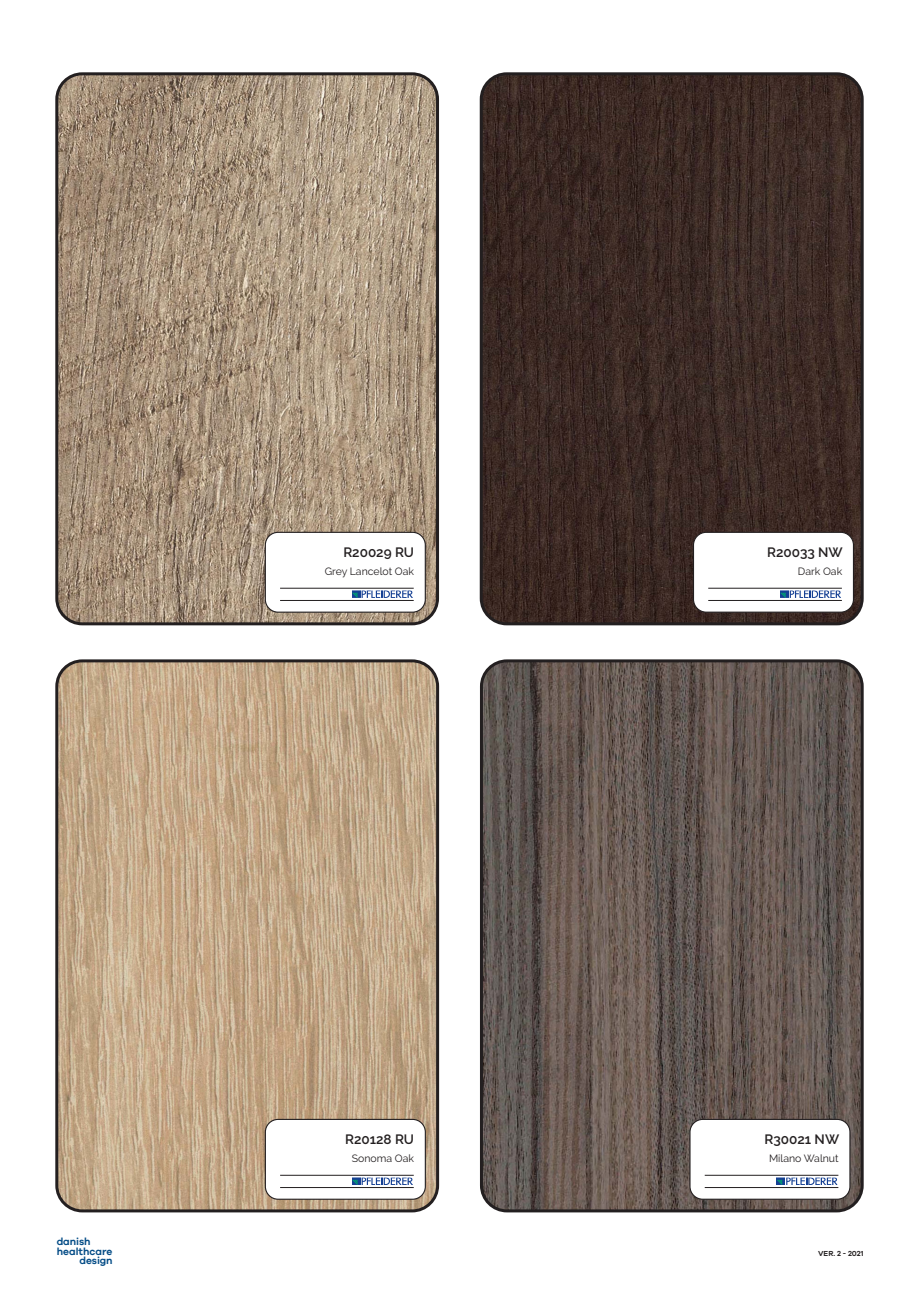
<style>
.page{position:relative;width:919px;height:1289px;background:#fff}
.page>*{position:absolute;margin:0;border:0;box-sizing:border-box;transform-origin:0 0}
.t1{font:600 13.5px "Raleway";color:#231f20}
.t2{font:10.5px "Raleway";color:#231f20}
.t3{font:600 10.35px "Galano Grotesque";letter-spacing:-.01em;color:#054d87}
.t4{font:600 7.5px "Galano Grotesque";color:#231f20}
</style>
<div class="page">
<img style="left:481px;top:663px;width:381px;height:547px">
<div style="left:480px;top:659px;width:383px;height:553px;border:3px solid #231f20;border-radius:26px"></div>
<div style="left:690px;top:1119px;width:159px;height:80px;background:#fff;border-radius:13px"></div>
<div style="left:689px;top:1118px;width:161px;height:81px;border:1px solid #231f20;border-radius:13px"></div>
<svg style="left:777px;top:1178px;width:59px;height:5px"></svg>
<div style="left:774px;top:1175px;width:65px;height:11px;border:2px solid #fff"></div>
<hr style="left:704px;top:1187px;width:134px;height:1px;background:#231f20">
<hr style="left:704px;top:1174px;width:134px;height:1px;background:#231f20">
<img style="left:483px;top:76px;width:379px;height:548px">
<div style="left:479px;top:72px;width:384px;height:553px;border:3px solid #231f20;border-radius:26px"></div>
<div style="left:693px;top:532px;width:160px;height:80px;background:#fff;border-radius:13px"></div>
<div style="left:693px;top:531px;width:161px;height:81px;border:1px solid #231f20;border-radius:13px"></div>
<svg style="left:780px;top:592px;width:59px;height:4px"></svg>
<div style="left:777px;top:589px;width:65px;height:10px;border:2px solid #fff"></div>
<hr style="left:708px;top:600px;width:133px;height:1px;background:#231f20">
<hr style="left:708px;top:588px;width:133px;height:1px;background:#231f20">
<img style="left:59px;top:76px;width:377px;height:548px">
<div style="left:55px;top:72px;width:384px;height:553px;border:3px solid #231f20;border-radius:26px"></div>
<div style="left:265px;top:532px;width:160px;height:80px;background:#fff;border-radius:13px"></div>
<div style="left:265px;top:531px;width:161px;height:81px;border:1px solid #231f20;border-radius:13px"></div>
<svg style="left:353px;top:592px;width:58px;height:4px"></svg>
<div style="left:350px;top:589px;width:64px;height:10px;border:2px solid #fff"></div>
<hr style="left:280px;top:600px;width:133px;height:1px;background:#231f20">
<hr style="left:280px;top:588px;width:133px;height:1px;background:#231f20">
<img style="left:59px;top:663px;width:377px;height:546px">
<div style="left:55px;top:659px;width:384px;height:553px;border:3px solid #231f20;border-radius:26px"></div>
<div style="left:265px;top:1119px;width:160px;height:80px;background:#fff;border-radius:13px"></div>
<div style="left:265px;top:1118px;width:161px;height:81px;border:1px solid #231f20;border-radius:13px"></div>
<svg style="left:353px;top:1178px;width:58px;height:5px"></svg>
<div style="left:350px;top:1175px;width:64px;height:11px;border:2px solid #fff"></div>
<hr style="left:280px;top:1187px;width:134px;height:1px;background:#231f20">
<hr style="left:280px;top:1174px;width:134px;height:1px;background:#231f20">
<p class="t1" style="left:343px;top:544px;width:72px">R20029 RU</p>
<p class="t2" style="left:325px;top:565px;width:91px">Grey Lancelot Oak</p>
<p class="t3" style="left:57px;top:1235px;width:35px">danish</p>
<p class="t3" style="left:57px;top:1244px;width:57px">healthcare</p>
<p class="t3" style="left:80px;top:1254px;width:35px">design</p>
<p class="t1" style="left:345px;top:1130px;width:70px">R20128 RU</p>
<p class="t2" style="left:352px;top:1152px;width:64px">Sonoma Oak</p>
<p class="t1" style="left:767px;top:544px;width:77px">R20033 NW</p>
<p class="t2" style="left:797px;top:565px;width:46px">Dark Oak</p>
<p class="t1" style="left:764px;top:1130px;width:76px">R30021 NW</p>
<p class="t2" style="left:769px;top:1152px;width:71px">Milano Walnut</p>
<p class="t4" style="left:818px;top:1248px;width:47px">VER. 2 - 2021</p>
</div>
